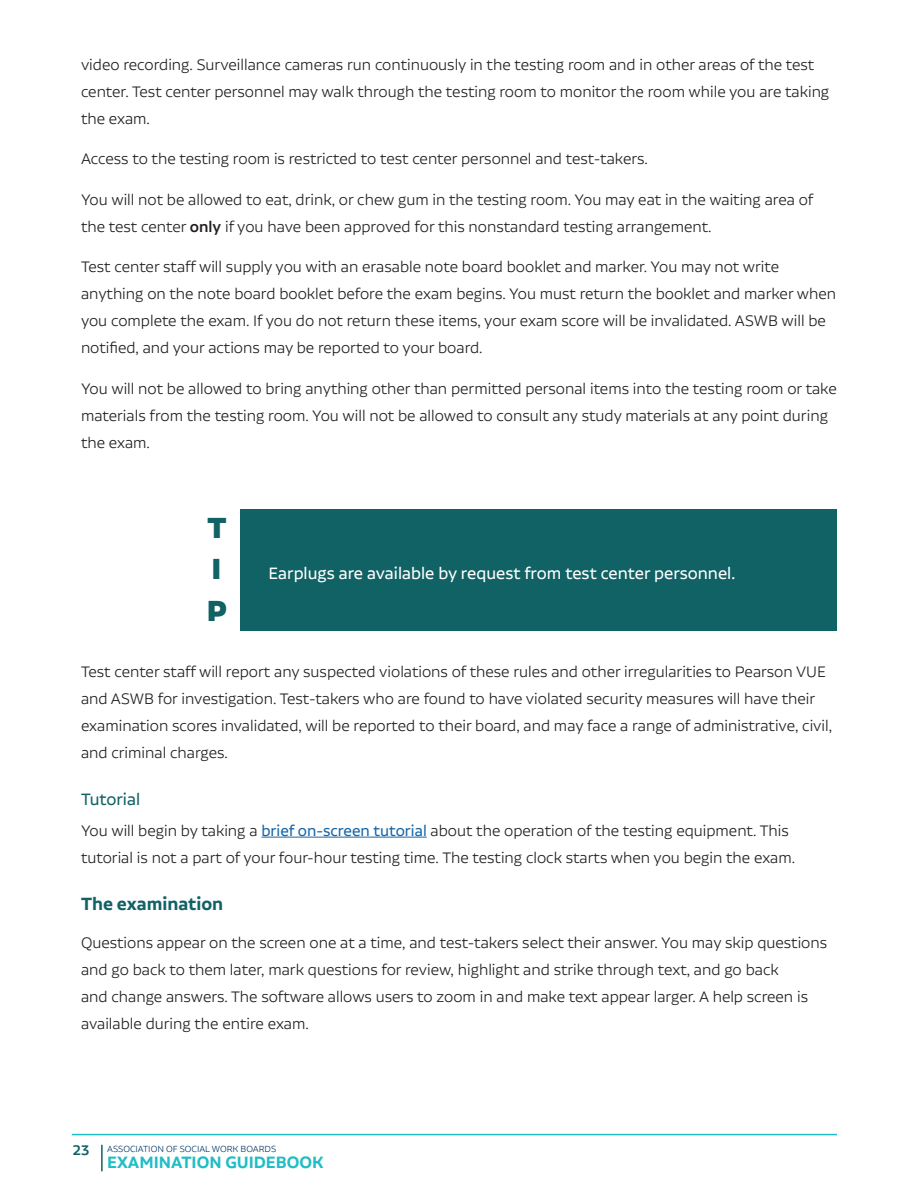
<style>
.page{position:relative;width:918px;height:1188px;background:#fff}
.page>*{position:absolute;margin:0;border:0;box-sizing:border-box;transform-origin:0 0}
.t1{font:900 34.5px/41.4px "Aalto Sans Pro";color:#116265}
.subhead{font:600 21px "Aalto Sans Pro";color:#116265}
.TIP_FONT{font:19.5px "Aalto Sans Pro";color:#fff}
.t2{font:600 19.5px "Aalto Sans Pro";color:#21bdc6}
.sub_subhead{font:19.5px "Aalto Sans Pro";color:#116265}
.t3{font:300 18px/27px "Aalto Sans Pro";color:#231f20}
.t4{font:500 16.5px "Aalto Sans Pro";color:#116265}
.t5{font:300 10.5px "Aalto Sans Pro";color:#003667}
.s1{font-weight:500}
.s2{font-weight:400;color:#1867a9}
</style>
<div class="page">
<hr style="left:72px;top:1134px;width:765px;height:1px;background:#21bdc6">
<hr style="left:101px;top:1145px;width:2px;height:26px;background:#116265">
<div style="left:240px;top:509px;width:597px;height:122px;background:#116265"></div>
<hr style="left:261px;top:837px;width:166px;height:1px;background:#1867a9">
<p class="t3" style="left:81px;top:51px;width:750px">video recording. Surveillance cameras run continuously in the testing room and in other areas of the test center. Test center personnel may walk through the testing room to monitor the room while you are taking the exam.</p>
<p class="t3" style="left:81px;top:145px;width:568px">Access to the testing room is restricted to test center personnel and test-takers.</p>
<p class="t3" style="left:81px;top:186px;width:734px">You will not be allowed to eat, drink, or chew gum in the testing room. You may eat in the waiting area of the test center <span class="s1">only</span> if you have been approved for this nonstandard testing arrangement.</p>
<p class="t3" style="left:81px;top:253px;width:757px">Test center staff will supply you with an erasable note board booklet and marker. You may not write anything on the note board booklet before the exam begins. You must return the booklet and marker when you complete the exam. If you do not return these items, your exam score will be invalidated. ASWB will be notified, and your actions may be reported to your board.</p>
<p class="t3" style="left:81px;top:375px;width:757px">You will not be allowed to bring anything other than permitted personal items into the testing room or take materials from the testing room. You will not be allowed to consult any study materials at any point during the exam.</p>
<p class="t1" style="left:207px;top:507px;width:22px">T<br>I<br>P</p>
<p class="TIP_FONT" style="left:269px;top:562px;width:468px">Earplugs are available by request from test center personnel.</p>
<p class="t3" style="left:81px;top:658px;width:753px">Test center staff will report any suspected violations of these rules and other irregularities to Pearson VUE and ASWB for investigation. Test-takers who are found to have violated security measures will have their examination scores invalidated, will be reported to their board, and may face a range of administrative, civil, and criminal charges.</p>
<p class="sub_subhead" style="left:81px;top:789px;width:61px">Tutorial</p>
<p class="t3" style="left:81px;top:817px;width:716px">You will begin by taking a <span class="s2">brief on-screen tutorial</span> about the operation of the testing equipment. This tutorial is not a part of your four-hour testing time. The testing clock starts when you begin the exam.</p>
<p class="subhead" style="left:81px;top:892px;width:144px">The examination</p>
<p class="t3" style="left:81px;top:929px;width:748px">Questions appear on the screen one at a time, and test-takers select their answer. You may skip questions and go back to them later, mark questions for review, highlight and strike through text, and go back<br>and change answers. The software allows users to zoom in and make text appear larger. A help screen is available during the entire exam.</p>
<p class="t4" style="left:73px;top:1141px;width:18px">23</p>
<p class="t5" style="left:107px;top:1143px;width:170px">ASSOCIATION OF SOCIAL WORK BOARDS</p>
<p class="t2" style="left:107px;top:1152px;width:218px">EXAMINATION GUIDEBOOK</p>
</div>
